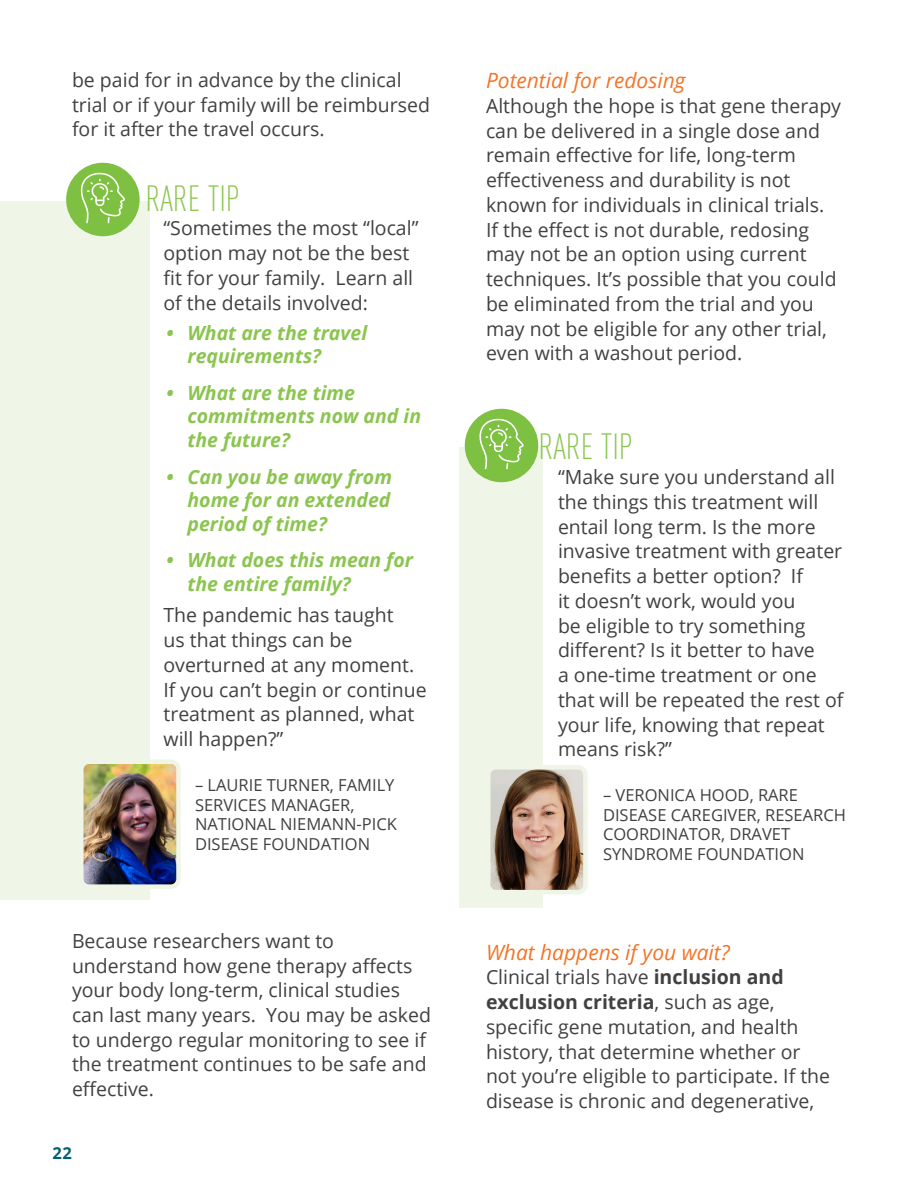
<style>
.page{position:relative;width:918px;height:1188px;background:#fff}
.page>*{position:absolute;margin:0;border:0;box-sizing:border-box;transform-origin:0 0}
.t1{font:300 36px "DIN Cond";color:#8bc54f}
.t2{font:italic 21px "Open Sans";color:#f47427}
.t3{font:19.5px/24.8px "Open Sans";color:#414042}
.t4{font:italic 700 19.5px/23.4px "Open Sans";color:#8bc54f}
.t5{font:16.5px/19.8px "Open Sans";color:#414042}
.t6{font:700 16.5px "Open Sans";color:#006175}
.s1{font-weight:700}
</style>
<div class="page">
<div style="left:0;top:201px;width:150px;height:699px;background:#eff6e7"></div>
<div style="left:459px;top:447px;width:83px;height:460px;background:#eff6e7"></div>
<img style="left:84px;top:765px;width:92px;height:119px">
<div style="left:79px;top:760px;width:102px;height:129px;border:4px solid #eff6e7;border-radius:8px"></div>
<div style="left:66px;top:163px;width:74px;height:73px;background:#7ec041;border-radius:50%"></div>
<svg style="left:80px;top:172px;width:45px;height:51px"></svg>
<img style="left:491px;top:770px;width:92px;height:119px">
<div style="left:486px;top:765px;width:102px;height:129px;border:4px solid #eff6e7;border-radius:8px"></div>
<div style="left:465px;top:409px;width:73px;height:73px;background:#7ec041;border-radius:50%"></div>
<svg style="left:479px;top:418px;width:45px;height:51px"></svg>
<p class="t3" style="left:72px;top:67px;width:360px">be paid for in advance by the clinical trial or if your family will be reimbursed for it after the travel occurs.</p>
<h1 class="t1" style="left:146px;top:177px;width:96px">RARE TIP</h1>
<p class="t3" style="left:164px;top:215px;width:257px">“Sometimes the most “local” option may not be the best fit for your family. Learn all of the details involved:</p>
<p class="t4" style="left:188px;top:321px;width:181px;text-indent:-21px">• What are the travel requirements?</p>
<p class="t4" style="left:188px;top:381px;width:235px;text-indent:-21px">• What are the time commitments now and in the future?</p>
<p class="t4" style="left:188px;top:465px;width:206px;text-align:justify;text-indent:-21px">• Can you be away from home for an extended period of time?</p>
<p class="t4" style="left:188px;top:548px;width:227px;text-indent:-21px">• What does this mean for the entire family?</p>
<p class="t3" style="left:164px;top:602px;width:265px">The pandemic has taught<br>us that things can be overturned at any moment.<br>If you can’t begin or continue treatment as planned, what will happen?”</p>
<p class="t5" style="left:195px;top:774px;width:204px">– LAURIE TURNER, FAMILY<br>SERVICES MANAGER,<br>NATIONAL NIEMANN-PICK<br>DISEASE FOUNDATION</p>
<p class="t3" style="left:72px;top:928px;width:361px">Because researchers want to understand how gene therapy affects your body long-term, clinical studies can last many years. You may be asked to undergo regular monitoring to see if the treatment continues to be safe and effective.</p>
<p class="t6" style="left:52px;top:1141px;width:21px">22</p>
<p class="t2" style="left:486px;top:66px;width:201px">Potential for redosing</p>
<p class="t3" style="left:486px;top:93px;width:357px">Although the hope is that gene therapy can be delivered in a single dose and remain effective for life, long-term effectiveness and durability is not known for individuals in clinical trials.<br>If the effect is not durable, redosing may not be an option using current techniques. It’s possible that you could be eliminated from the trial and you may not be eligible for any other trial, even with a washout period.</p>
<h1 class="t1" style="left:538px;top:426px;width:96px">RARE TIP</h1>
<p class="t3" style="left:558px;top:464px;width:287px">“Make sure you understand all the things this treatment will entail long term. Is the more invasive treatment with greater benefits a better option? If<br>it doesn’t work, would you<br>be eligible to try something different? Is it better to have<br>a one-time treatment or one that will be repeated the rest of your life, knowing that repeat means risk?”</p>
<p class="t5" style="left:603px;top:785px;width:245px">– VERONICA HOOD, RARE<br>DISEASE CAREGIVER, RESEARCH<br>COORDINATOR, DRAVET<br>SYNDROME FOUNDATION</p>
<p class="t2" style="left:486px;top:938px;width:245px">What happens if you wait?</p>
<p class="t3" style="left:486px;top:965px;width:346px">Clinical trials have <span class="s1">inclusion and exclusion criteria</span>, such as age, specific gene mutation, and health history, that determine whether or not you’re eligible to participate. If the disease is chronic and degenerative,</p>
</div>
